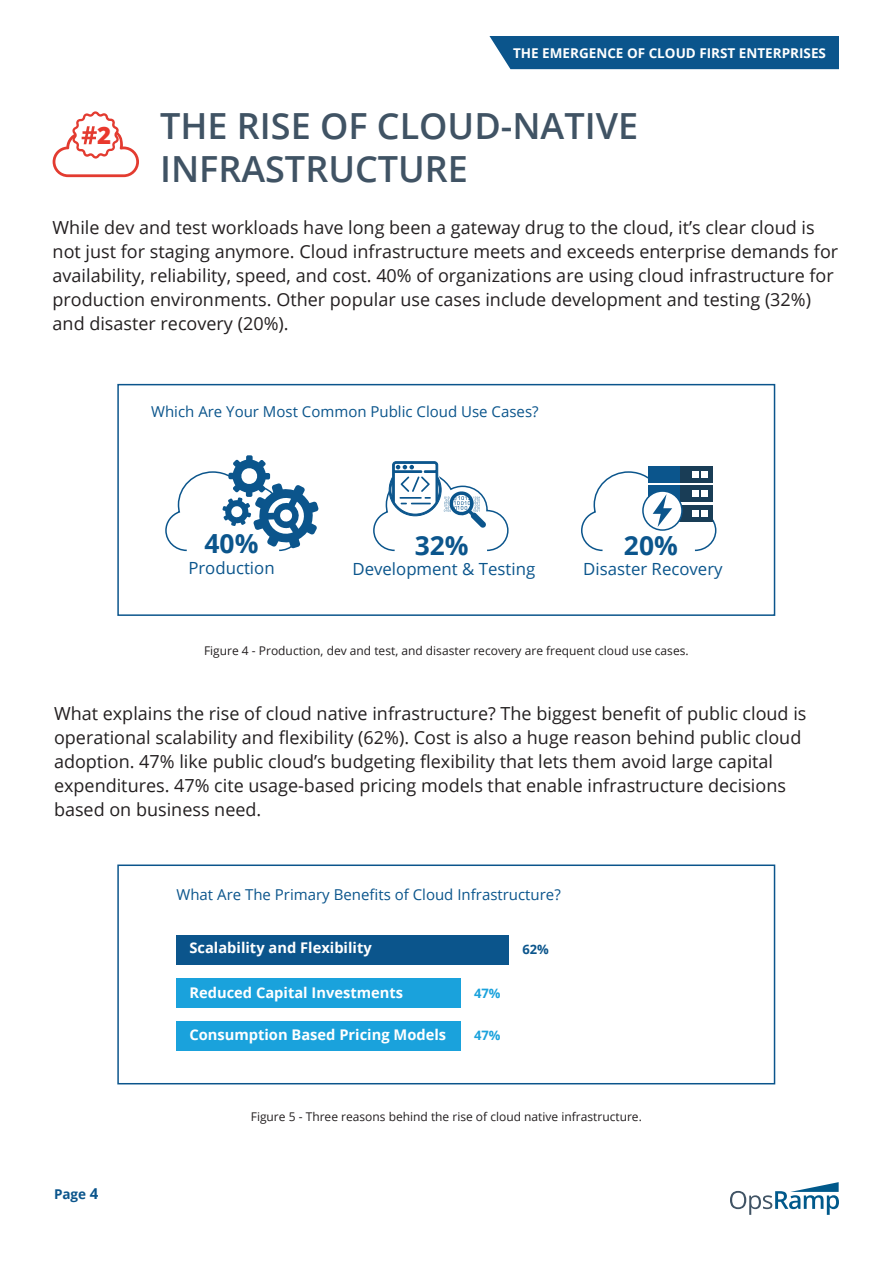
<style>
.page{position:relative;width:893px;height:1263px;background:#fff}
.page>*{position:absolute;margin:0;border:0;box-sizing:border-box;transform-origin:0 0}
.t1{font:600 36px/43.2px "Open Sans";color:#405364}
.t2{font:700 26.4px "Open Sans";color:#0b558c}
.t3{font:800 24px "Open Sans";color:#e9382d}
.t4{font:18px/24px "Open Sans";color:#231f20}
.t5{font:16.8px "Open Sans";color:#0b558c}
.t6{font:15px "Open Sans";color:#0b558c}
.t7{font:700 14.7px "Open Sans";color:#fff}
.t8{font:700 13.5px "Open Sans";color:#fff}
.t9{font:700 13.5px "Open Sans";color:#0b558c}
.t10{font:700 12.9px "Open Sans";color:#1aa2dc}
.t11{font:700 12.9px "Open Sans";color:#0b558c}
.t12{font:12px "Open Sans";color:#231f20}
.s1{font-size:15px}
</style>
<div class="page">
<svg style="left:730px;top:1182px;width:109px;height:33px"></svg>
<div style="left:489px;top:36px;width:350px;height:33px;background:#0b558c"></div>
<svg style="left:53px;top:111px;width:86px;height:66px"></svg>
<svg style="left:165px;top:455px;width:154px;height:97px"></svg>
<svg style="left:373px;top:461px;width:136px;height:91px"></svg>
<div style="left:648px;top:466px;width:65px;height:16px;background:#0b558c"></div>
<div style="left:680px;top:466px;width:33px;height:16px;background:#193d56"></div>
<svg style="left:581px;top:471px;width:136px;height:81px"></svg>
<div style="left:117px;top:384px;width:658px;height:232px;border:2px solid #0b558c"></div>
<div style="left:176px;top:935px;width:333px;height:30px;background:#0b558c"></div>
<div style="left:176px;top:978px;width:284px;height:30px;background:#1aa2dc"></div>
<div style="left:176px;top:1021px;width:284px;height:30px;background:#1aa2dc"></div>
<div style="left:117px;top:864px;width:658px;height:220px;border:2px solid #0b558c"></div>
<h3 class="t3" style="left:97px;top:117px;width:16px">2</h3>
<p class="t8" style="left:513px;top:43px;width:314px">THE EMERGENCE OF CLOUD FIRST ENTERPRISES</p>
<h1 class="t1" style="left:160px;top:103px;width:480px">THE RISE OF CLOUD-NATIVE<br>INFRASTRUCTURE</h1>
<p class="t4" style="left:53px;top:215px;width:787px">While dev and test workloads have long been a gateway drug to the cloud, it’s clear cloud is not just for staging anymore. Cloud infrastructure meets and exceeds enterprise demands for availability, reliability, speed, and cost. 40% of organizations are using cloud infrastructure for production environments. Other popular use cases include development and testing (32%) and disaster recovery (20%).</p>
<p class="t6" style="left:151px;top:401px;width:389px">Which Are Your Most Common Public Cloud Use Cases?</p>
<h2 class="t2" style="left:205px;top:525px;width:55px">40%</h2>
<p class="t5" style="left:188px;top:556px;width:88px">Production</p>
<h2 class="t2" style="left:415px;top:527px;width:55px">32%</h2>
<p class="t5" style="left:352px;top:557px;width:184px">Development &amp; Testing</p>
<h2 class="t2" style="left:624px;top:527px;width:55px">20%</h2>
<p class="t5" style="left:583px;top:557px;width:141px">Disaster Recovery</p>
<p class="t12" style="left:204px;top:642px;width:486px">Figure 4 - Production, dev and test, and disaster recovery are frequent cloud use cases.</p>
<p class="t4" style="left:54px;top:701px;width:754px">What explains the rise of cloud native infrastructure? The biggest benefit of public cloud is operational scalability and flexibility (62%). Cost is also a huge reason behind public cloud adoption. 47% like public cloud’s budgeting flexibility that lets them avoid large capital expenditures. 47% cite usage-based pricing models that enable infrastructure decisions based on business need.</p>
<p class="t6" style="left:177px;top:884px;width:386px">What Are The Primary Benefits of Cloud Infrastructure?</p>
<p class="t7" style="left:189px;top:937px;width:184px">Scalability and Flexibility</p>
<p class="t11" style="left:522px;top:940px;width:28px">62%</p>
<p class="t10" style="left:474px;top:984px;width:28px">47%</p>
<p class="t10" style="left:474px;top:1026px;width:28px">47%</p>
<p class="t7" style="left:189px;top:982px;width:215px">Reduced Capital Investments</p>
<p class="t7" style="left:189px;top:1024px;width:258px">Consumption Based Pricing Models</p>
<p class="t9" style="left:54px;top:1185px;width:46px">Page <span class="s1">4</span></p>
<p class="t12" style="left:251px;top:1109px;width:393px">Figure 5 - Three reasons behind the rise of cloud native infrastructure.</p>
</div>
